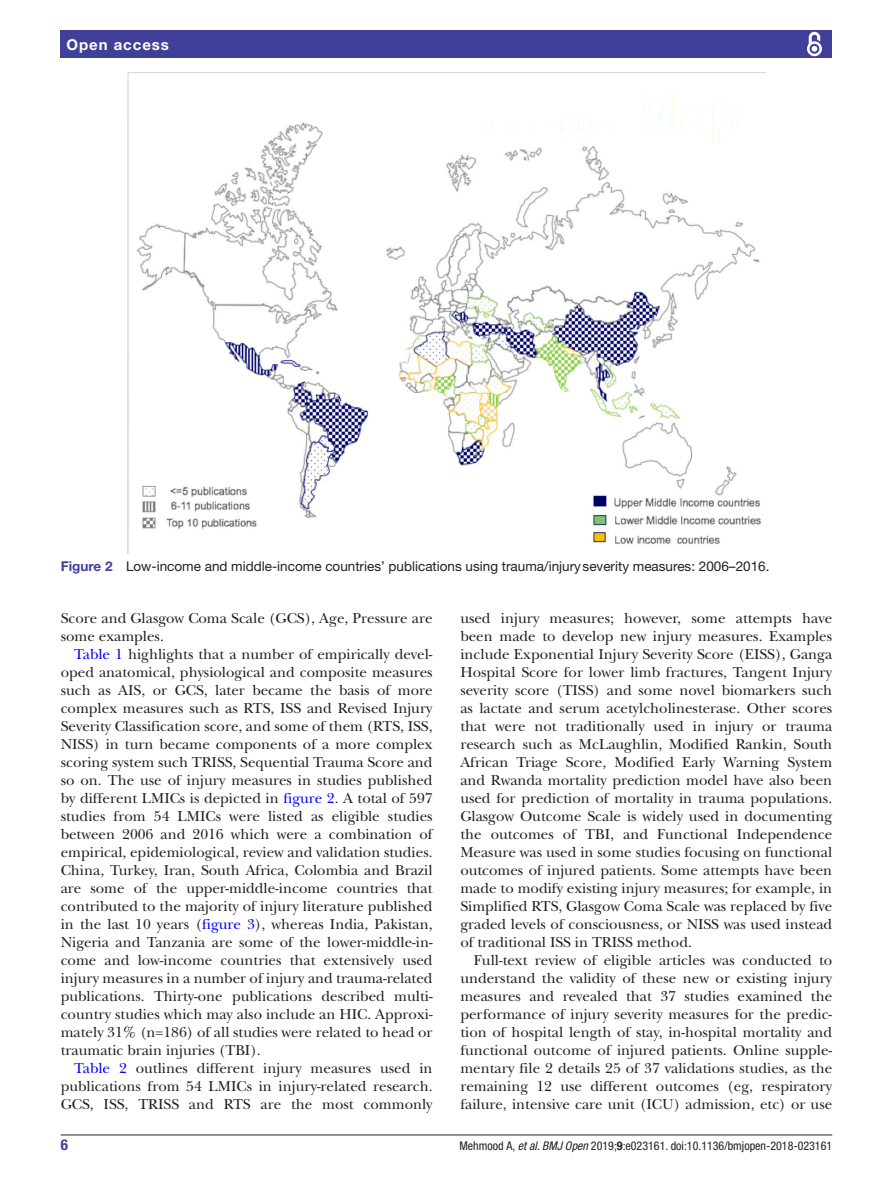
<style>
.page{position:relative;width:893px;height:1191px;background:#fff}
.page>*{position:absolute;margin:0;border:0;box-sizing:border-box;transform-origin:0 0}
.t1{font:15px/18px "New Baskerville";color:#231f20;text-align:justify}
.t2{font:700 15px "Helvetica Neue LT Std";letter-spacing:.065em;color:#fff}
.t3{font:700 condensed 15px "Helvetica Neue LT Std";color:#414099}
.t4{font:13.5px "Helvetica Neue LT Std";color:#231f20}
.t5{font:condensed 12px "Helvetica Neue LT Std";color:#231f20}
.s1{font-weight:700;color:#414099}
.s2{color:#00f}
.s3{font-style:italic}
.s4{font-weight:700}
</style>
<div class="page">
<hr style="left:61px;top:1134px;width:771px;height:1px;background:#231f20">
<div style="left:61px;top:31px;width:771px;height:27px;background:#414099"></div>
<svg style="left:807px;top:31px;width:15px;height:26px"></svg>
<img style="left:127px;top:73px;width:634px;height:480px">
<p class="t2" style="left:66px;top:35px;width:104px">Open access</p>
<p class="t4" style="left:61px;top:558px;width:710px"><span class="s1">Figure 2</span> Low-income and middle-income countries’ publications using trauma/injuryseverity measures: 2006–2016.</p>
<p class="t1" style="left:61px;top:609px;width:373px">Score and Glasgow Coma Scale (GCS), Age, Pressure are some examples.</p>
<p class="t1" style="left:61px;top:645px;width:373px;text-indent:14px"><span class="s2">Table 1</span> highlights that a number of empirically devel&shy;oped anatomical, physiological and composite measures such as AIS, or GCS, later became the basis of more complex measures such as RTS, ISS and Revised Injury Severity Classification score, and some of them (RTS, ISS, NISS) in turn became components of a more complex scoring system such TRISS, Sequential Trauma Score and so on. The use of injury measures in studies published by different LMICs is depicted in <span class="s2">figure 2</span>. A total of 597 studies from 54 LMICs were listed as eligible studies between 2006 and 2016 which were a combination of empirical, epidemiological, review and validation studies.<br>China, Turkey, Iran, South Africa, Colombia and Brazil are some of the upper-middle-income countries that contributed to the majority of injury literature published in the last 10 years (<span class="s2">figure 3</span>), whereas India, Pakistan, Nigeria and Tanzania are some of the lower-middle-in&shy;come and low-income countries that extensively used injury measures in a number of injury and trauma-related publications. Thirty-one publications described multi&shy;country studies which may also include an HIC. Approxi&shy;mately 31% (n=186) of all studies were related to head or traumatic brain injuries (TBI).</p>
<p class="t1" style="left:61px;top:1059px;width:373px;text-indent:14px"><span class="s2">Table 2</span> outlines different injury measures used in publications from 54 LMICs in injury-related research.<br>GCS, ISS, TRISS and RTS are the most commonly</p>
<p class="t1" style="left:460px;top:609px;width:373px">used injury measures; however, some attempts have been made to develop new injury measures. Examples include Exponential Injury Severity Score (EISS), Ganga Hospital Score for lower limb fractures, Tangent Injury severity score (TISS) and some novel biomarkers such as lactate and serum acetylcholinesterase. Other scores that were not traditionally used in injury or trauma research such as McLaughlin, Modified Rankin, South African Triage Score, Modified Early Warning System and Rwanda mortality prediction model have also been used for prediction of mortality in trauma populations.<br>Glasgow Outcome Scale is widely used in documenting the outcomes of TBI, and Functional Independence Measure was used in some studies focusing on functional outcomes of injured patients. Some attempts have been made to modify existing injury measures; for example, in Simplified RTS, Glasgow Coma Scale was replaced by five graded levels of consciousness, or NISS was used instead of traditional ISS in TRISS method.</p>
<p class="t1" style="left:460px;top:951px;width:373px;text-indent:13px">Full-text review of eligible articles was conducted to understand the validity of these new or existing injury measures and revealed that 37 studies examined the performance of injury severity measures for the predic&shy;tion of hospital length of stay, in-hospital mortality and functional outcome of injured patients. Online supple&shy;mentary file 2 details 25 of 37 validations studies, as the remaining 12 use different outcomes (eg, respiratory failure, intensive care unit (ICU) admission, etc) or use</p>
<p class="t3" style="left:61px;top:1135px;width:9px">6</p>
<p class="t5" style="left:459px;top:1138px;width:374px">Mehmood A, <span class="s3">et al</span>. <span class="s3">BMJ Open</span> 2019;<span class="s4">9</span>:e023161. doi:10.1136/bmjopen-2018-023161</p>
</div>
